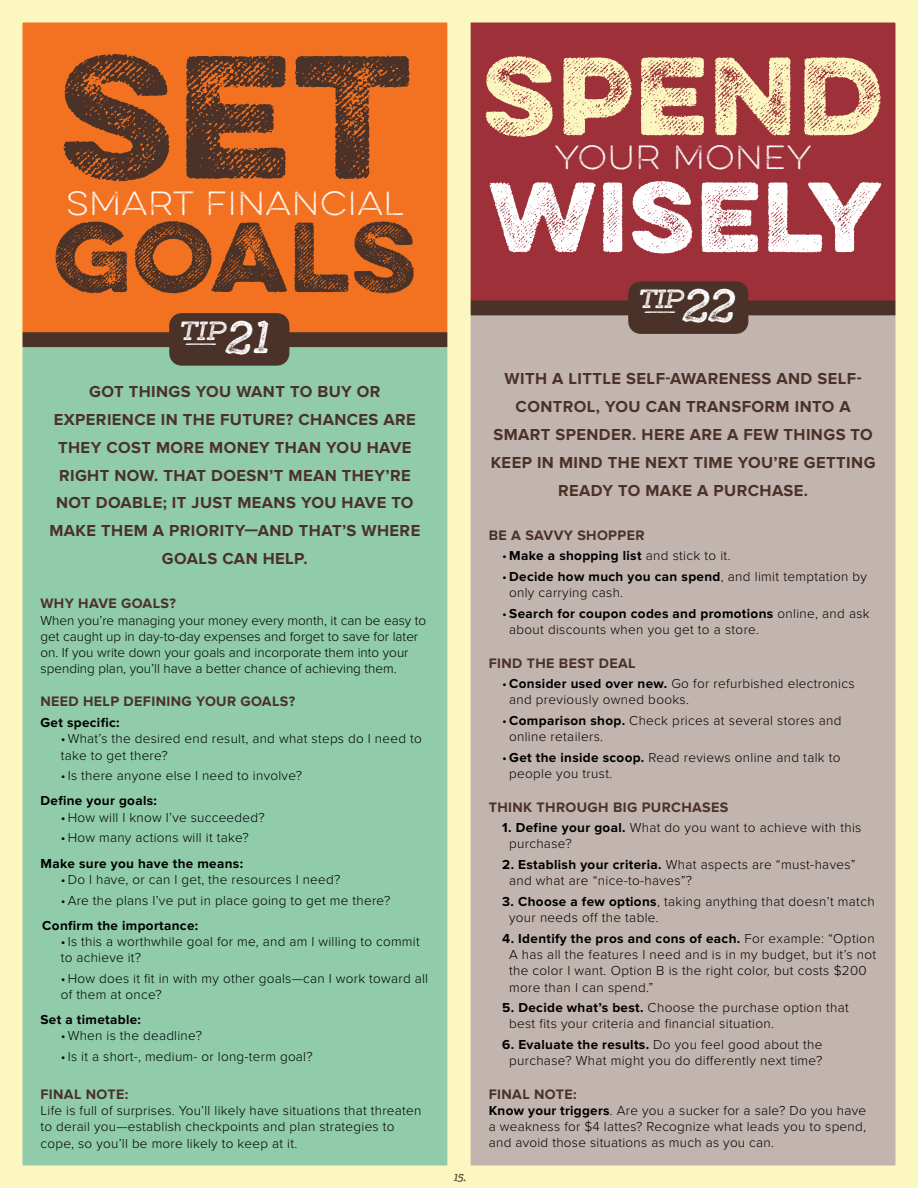
<style>
.page{position:relative;width:918px;height:1188px;background:#fff}
.page>*{position:absolute;margin:0;border:0;box-sizing:border-box;transform-origin:0 0}
.t1{font:300 155.85px "Eveleth Slant";color:#4b3228;scale:1.05 1}
.t2{font:300 98.85px "Eveleth Slant";letter-spacing:.02em;color:#fcf7c1;scale:1.05 1}
.t3{font:88.65px "Eveleth Slant";letter-spacing:.02em;color:#fff;scale:1.05 1}
.t4{font:300 88.35px "Eveleth Slant";letter-spacing:.02em;color:#4b3228;scale:1.05 1}
.t5{font:700 40.5px "Gist X Reg";color:#fff;scale:1.05 1}
.t6{font:100 30.15px "Eveleth";letter-spacing:.02em;color:#fff;scale:1.05 1}
.t7{font:700 23.55px "Gist X Reg";letter-spacing:-.02em;color:#fff;scale:1.05 1}
.t8{font:700 16.5px/27.9px "Proxima Nova";letter-spacing:.025em;color:#4b3228;text-align:center}
.t9{font:700 14.25px "Proxima Nova";letter-spacing:.025em;color:#4b3228}
.t10{font:300 13.5px/16.2px "Proxima Nova";letter-spacing:.02em;color:#000}
.t11{font:300 13.5px/16.2px "Proxima Nova";color:#000}
.t12{font:700 13.5px "Proxima Nova";letter-spacing:.025em;color:#000}
.t13{font:700 11.85px "Gist X Reg";color:#fff;scale:4 1}
.t14{font:700 9px "Gist X Reg";color:#4b3228;scale:1.05 1}
.s1{font-weight:300}
.s2{font-weight:700}
</style>
<div class="page">
<div style="left:0;top:318px;width:459px;height:870px;background:#90cbaa"></div>
<div style="left:459px;top:273px;width:459px;height:915px;background:#c2b5af"></div>
<div style="left:0;top:14px;width:459px;height:325px;background:#f37221"></div>
<div style="left:459px;top:14px;width:444px;height:289px;background:#9e303a"></div>
<div style="left:0;top:332px;width:459px;height:15px;background:#4b3228"></div>
<div style="left:169px;top:313px;width:120px;height:53px;background:#4b3228"></div>
<div style="left:459px;top:300px;width:459px;height:15px;background:#4b3228"></div>
<div style="left:628px;top:281px;width:120px;height:53px;background:#4b3228"></div>
<div style="left:0;top:0;width:471px;height:1188px;border:22px solid #fcf7c1"></div>
<div style="left:447px;top:0;width:471px;height:1188px;border:22px solid #fcf7c1"></div>
<svg style="left:0;top:0;width:1px;height:1188px"></svg>
<h1 class="t1" style="left:59px;top:-3px;width:336px">SET</h1>
<h3 class="t6" style="left:66px;top:182px;width:323px">SMART FINANCIAL</h3>
<h3 class="t4" style="left:54px;top:189px;width:347px">GOALS</h3>
<h3 class="t5" style="left:226px;top:309px;width:44px">21</h3>
<h3 class="t7" style="left:180px;top:314px;width:46px">TIP</h3>
<p class="t13" style="left:183px;top:335px;width:10px">—</p>
<p class="t8" style="left:49px;top:378px;width:372px">GOT THINGS YOU WANT TO BUY OR<br>EXPERIENCE IN THE FUTURE? CHANCES ARE<br>THEY COST MORE MONEY THAN YOU HAVE<br>RIGHT NOW. THAT DOESN’T MEAN THEY’RE<br>NOT DOABLE; IT JUST MEANS YOU HAVE TO<br>MAKE THEM A PRIORITY—AND THAT’S WHERE<br>GOALS CAN HELP.</p>
<p class="t9" style="left:40px;top:595px;width:137px">WHY HAVE GOALS?</p>
<p class="t11" style="left:40px;top:612px;width:387px">When you’re managing your money every month, it can be easy to get caught up in day-to-day expenses and forget to save for later on. If you write down your goals and incorporate them into your spending plan, you’ll have a better chance of achieving them.</p>
<p class="t9" style="left:40px;top:694px;width:256px">NEED HELP DEFINING YOUR GOALS?</p>
<p class="t12" style="left:40px;top:715px;width:81px">Get specific:</p>
<p class="t10" style="left:61px;top:731px;width:363px">• What’s the desired end result, and what steps do I need to take to get there?</p>
<p class="t10" style="left:61px;top:768px;width:243px">• Is there anyone else I need to involve?</p>
<p class="t12" style="left:40px;top:793px;width:118px">Define your goals:</p>
<p class="t10" style="left:61px;top:809px;width:205px">• How will I know I’ve succeeded?</p>
<p class="t10" style="left:61px;top:830px;width:190px">• How many actions will it take?</p>
<p class="t12" style="left:40px;top:855px;width:204px">Make sure you have the means:</p>
<p class="t10" style="left:61px;top:872px;width:281px">• Do I have, or can I get, the resources I need?</p>
<p class="t10" style="left:61px;top:892px;width:331px">• Are the plans I’ve put in place going to get me there?</p>
<p class="t12" style="left:42px;top:917px;width:157px">Confirm the importance:</p>
<p class="t10" style="left:61px;top:934px;width:361px">• Is this a worthwhile goal for me, and am I willing to commit to achieve it?</p>
<p class="t10" style="left:61px;top:971px;width:369px">• How does it fit in with my other goals—can I work toward all of them at once?</p>
<p class="t12" style="left:40px;top:1012px;width:102px">Set a timetable:</p>
<p class="t10" style="left:61px;top:1028px;width:143px">• When is the deadline?</p>
<p class="t10" style="left:61px;top:1049px;width:253px">• Is it a short-, medium- or long-term goal?</p>
<p class="t9" style="left:40px;top:1086px;width:89px">FINAL NOTE:</p>
<p class="t10" style="left:40px;top:1103px;width:382px">Life is full of surprises. You’ll likely have situations that threaten to derail you—establish checkpoints and plan strategies to cope, so you’ll be more likely to keep at it.</p>
<p class="t14" style="left:454px;top:1171px;width:13px">15.</p>
<h2 class="t2" style="left:483px;top:20px;width:383px">SPEND</h2>
<h3 class="t6" style="left:554px;top:137px;width:247px">YOUR MONEY</h3>
<h3 class="t3" style="left:489px;top:149px;width:376px">WISELY</h3>
<h3 class="t5" style="left:683px;top:277px;width:52px">22</h3>
<h3 class="t7" style="left:639px;top:282px;width:45px">TIP</h3>
<p class="t13" style="left:642px;top:303px;width:10px">—</p>
<p class="t8" style="left:491px;top:365px;width:386px">WITH A LITTLE SELF-AWARENESS AND SELF-CONTROL, YOU CAN TRANSFORM INTO A SMART SPENDER. HERE ARE A FEW THINGS TO KEEP IN MIND THE NEXT TIME YOU’RE GETTING READY TO MAKE A PURCHASE.</p>
<p class="t9" style="left:489px;top:527px;width:157px">BE A SAVVY SHOPPER</p>
<p class="t12" style="left:502px;top:548px;width:230px"><span class="s1">•</span> Make a shopping list <span class="s1">and stick to it.</span></p>
<p class="t10" style="left:509px;top:569px;width:360px;text-indent:-7px">• <span class="s2">Decide how much you can spend</span>, and limit temptation by only carrying cash.</p>
<p class="t10" style="left:509px;top:606px;width:362px;text-indent:-7px">• <span class="s2">Search for coupon codes and promotions</span> online, and ask about discounts when you get to a store.</p>
<p class="t9" style="left:489px;top:655px;width:148px">FIND THE BEST DEAL</p>
<p class="t10" style="left:509px;top:676px;width:347px;text-indent:-7px">• <span class="s2">Consider used over new.</span> Go for refurbished electronics and previously owned books.</p>
<p class="t10" style="left:509px;top:713px;width:334px;text-indent:-7px">• <span class="s2">Comparison shop.</span> Check prices at several stores and online retailers.</p>
<p class="t10" style="left:509px;top:750px;width:333px;text-indent:-7px">• <span class="s2">Get the inside scoop.</span> Read reviews online and talk to people you trust.</p>
<p class="t9" style="left:489px;top:799px;width:241px">THINK THROUGH BIG PURCHASES</p>
<p class="t10" style="left:509px;top:820px;width:354px;text-indent:-7px"><span class="s2">1. Define your goal.</span> What do you want to achieve with this purchase?</p>
<p class="t10" style="left:509px;top:857px;width:348px;text-indent:-7px"><span class="s2">2. Establish your criteria.</span> What aspects are “must-haves” and what are “nice-to-haves”?</p>
<p class="t10" style="left:509px;top:894px;width:367px;text-indent:-7px"><span class="s2">3. Choose a few options</span>, taking anything that doesn’t match your needs off the table.</p>
<p class="t10" style="left:509px;top:931px;width:369px;text-indent:-7px"><span class="s2">4. Identify the pros and cons of each.</span> For example: “Option A has all the features I need and is in my budget, but it’s not the color I want. Option B is the right color, but costs $200 more than I can spend.”</p>
<p class="t10" style="left:509px;top:1000px;width:341px;text-indent:-7px"><span class="s2">5. Decide what’s best.</span> Choose the purchase option that best fits your criteria and financial situation.</p>
<p class="t10" style="left:502px;top:1037px;width:322px;text-align:center"><span class="s2">6. Evaluate the results.</span> Do you feel good about the purchase? What might you do differently next time?</p>
<p class="t9" style="left:489px;top:1086px;width:89px">FINAL NOTE:</p>
<p class="t10" style="left:489px;top:1103px;width:379px;text-align:justify"><span class="s2">Know your triggers</span>. Are you a sucker for a sale? Do you have a weakness for $4 lattes? Recognize what leads you to spend, and avoid those situations as much as you can.</p>
</div>
